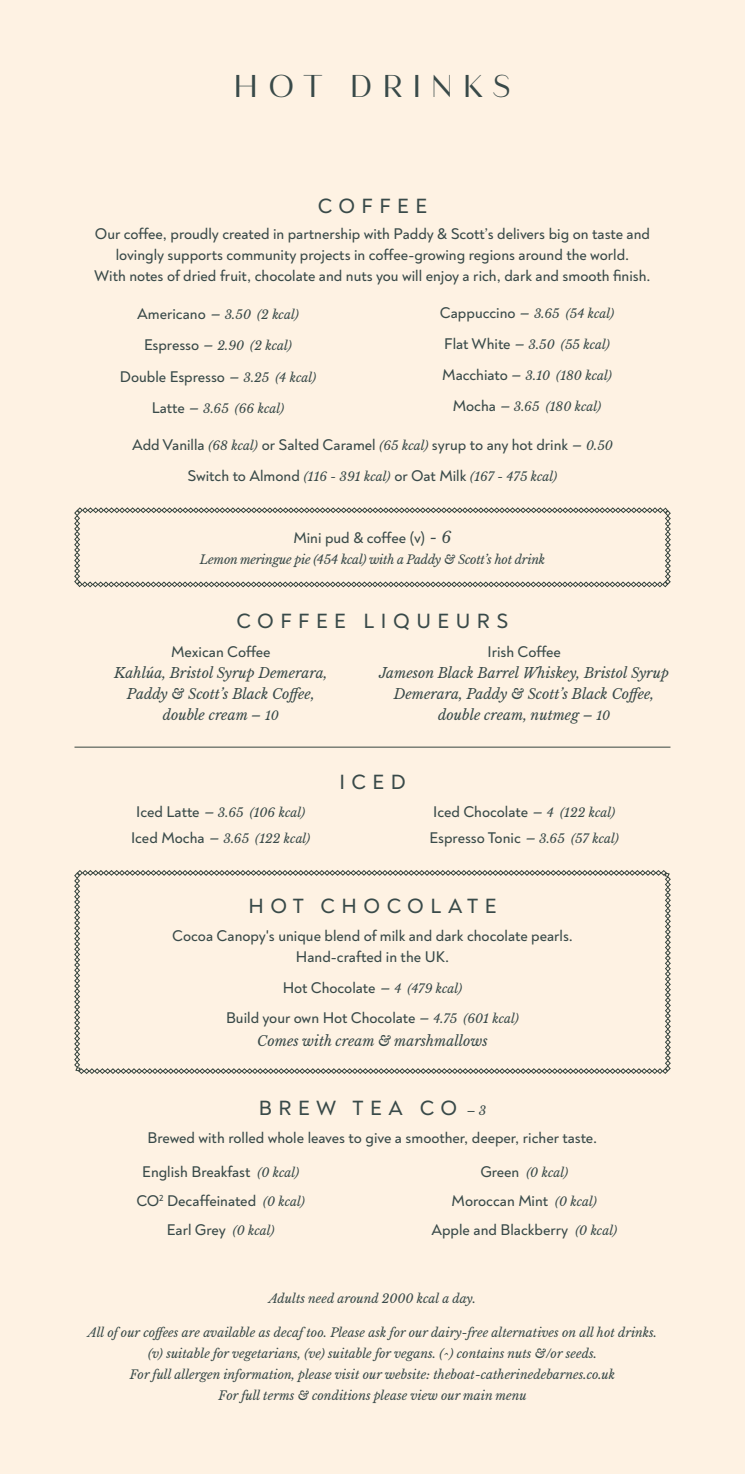
<style>
.page{position:relative;width:745px;height:1474px;background:#fff}
.page>*{position:absolute;margin:0;border:0;box-sizing:border-box;transform-origin:0 0}
.t1{font:31.5px "Modny";letter-spacing:.3em;color:#394a49}
.t2{font:500 21px "Noah Grotesque";letter-spacing:.31em;color:#394a49}
.t3{font:500 15.75px/21px "Noah Grotesque";color:#394a49;text-align:center}
.t4{font:italic 14px/21px "Libre Baskerville";color:#394a49;text-align:center}
.t5{font:italic 12.25px/21px "Libre Baskerville";color:#394a49;text-align:center}
.t6{font:italic 12.25px "Libre Baskerville";letter-spacing:-.02em;color:#394a49}
.s1{font-family:"Noah Grotesque";font-weight:500;font-style:normal;font-size:15.75px}
.s2{font-size:14px}
.s3{font-family:"Libre Baskerville";font-weight:400;font-style:italic;font-size:14px}
.s4{font-family:"Libre Baskerville";font-weight:400;font-style:italic;font-size:12.25px}
.s5{font-family:"Libre Baskerville";font-weight:400;font-style:italic}
.s6{font-size:12.25px}
</style>
<div class="page">
<div style="left:0;top:0;width:744px;height:1473px;background:#fef2e3"></div>
<svg style="left:74px;top:870px;width:596px;height:204px"></svg>
<hr style="left:74px;top:746px;width:596px;height:1px;background:#394a49">
<svg style="left:74px;top:507px;width:596px;height:80px"></svg>
<h1 class="t1" style="left:233px;top:67px;width:279px">HOT DRINKS</h1>
<h2 class="t2" style="left:317px;top:193px;width:111px">COFFEE</h2>
<p class="t3" style="left:94px;top:223px;width:557px">Our coffee, proudly created in partnership with Paddy &amp; Scott’s delivers big on taste and lovingly supports community projects in coffee-growing regions around the world.<br>With notes of dried fruit, chocolate and nuts you will enjoy a rich, dark and smooth finish.</p>
<p class="t5" style="left:137px;top:304px;width:163px"><span class="s1">Americano</span> <span class="s2">–</span> 3.50 (2 kcal)</p>
<p class="t5" style="left:144px;top:335px;width:149px"><span class="s1">Espresso</span> <span class="s2">–</span> 2.90 (2 kcal)</p>
<p class="t3" style="left:120px;top:366px;width:198px">Double Espresso <span class="s3">–</span> <span class="s4">3.25 (4 kcal)</span></p>
<p class="t5" style="left:152px;top:398px;width:134px"><span class="s1">Latte</span> <span class="s2">–</span> 3.65 (66 kcal)</p>
<p class="t5" style="left:439px;top:303px;width:176px"><span class="s1">Cappuccino</span> <span class="s2">–</span> 3.65 (54 kcal)</p>
<p class="t5" style="left:444px;top:334px;width:167px"><span class="s1">Flat White</span> <span class="s2">–</span> 3.50 (55 kcal)</p>
<p class="t5" style="left:442px;top:365px;width:171px"><span class="s1">Macchiato</span> <span class="s2">–</span> 3.10 (180 kcal)</p>
<p class="t5" style="left:452px;top:396px;width:150px"><span class="s1">Mocha</span> <span class="s2">–</span> 3.65 (180 kcal)</p>
<p class="t3" style="left:132px;top:434px;width:482px">Add Vanilla <span class="s4">(68 kcal)</span> or Salted Caramel <span class="s4">(65 kcal)</span> syrup to any hot drink <span class="s3">–</span> <span class="s4">0.50</span></p>
<p class="t5" style="left:187px;top:466px;width:371px"><span class="s1">Switch to Almond</span> (116 - 391 kcal) <span class="s1">or Oat Milk</span> (167 - 475 kcal)</p>
<p class="t3" style="left:293px;top:527px;width:159px">Mini pud &amp; coffee (v) <span class="s5">- 6</span></p>
<p class="t6" style="left:200px;top:552px;width:346px">Lemon meringue pie (454 kcal) with a Paddy &amp; Scott’s hot drink</p>
<h2 class="t2" style="left:236px;top:608px;width:273px">COFFEE LIQUEURS</h2>
<p class="t3" style="left:171px;top:641px;width:101px">Mexican Coffee</p>
<p class="t4" style="left:114px;top:662px;width:214px">Kahlúa, Bristol Syrup Demerara,<br>Paddy &amp; Scott’s Black Coffee, double cream – <span class="s6">10</span></p>
<p class="t3" style="left:487px;top:641px;width:75px">Irish Coffee</p>
<p class="t4" style="left:379px;top:662px;width:291px">Jameson Black Barrel Whiskey, Bristol Syrup<br>Demerara, Paddy &amp; Scott’s Black Coffee, double cream, nutmeg – <span class="s6">10</span></p>
<h2 class="t2" style="left:339px;top:768px;width:68px">ICED</h2>
<p class="t5" style="left:131px;top:799px;width:181px;line-height:26.2px"><span class="s1">Iced Latte</span> <span class="s2">–</span> 3.65 (106 kcal)<br><span class="s1">Iced Mocha</span> <span class="s2">–</span> 3.65 (122 kcal)</p>
<p class="t3" style="left:429px;top:798px;width:190px;line-height:26.2px;text-align:left">Iced Chocolate <span class="s3">–</span> <span class="s4">4 (122 kcal)<br></span>Espresso Tonic <span class="s3">–</span> <span class="s4">3.65 (57 kcal)</span></p>
<h2 class="t2" style="left:248px;top:892px;width:249px">HOT CHOCOLATE</h2>
<p class="t3" style="left:172px;top:925px;width:402px">Cocoa Canopy's unique blend of milk and dark chocolate pearls.<br>Hand-crafted in the UK.</p>
<p class="t3" style="left:226px;top:973px;width:294px;line-height:29.4px">Hot Chocolate <span class="s3">–</span> <span class="s4">4 (479 kcal)<br></span>Build your own Hot Chocolate <span class="s3">–</span> <span class="s4">4.75 (601 kcal)</span></p>
<p class="t4" style="left:257px;top:1030px;width:232px">Comes with cream &amp; marshmallows</p>
<h2 class="t2" style="left:258px;top:1094px;width:229px">BREW TEA CO <span class="s4">– 3</span></h2>
<p class="t3" style="left:142px;top:1121px;width:456px;line-height:33.8px;text-align:left;text-indent:5px">Brewed with rolled whole leaves to give a smoother, deeper, richer taste.<br>English Breakfast <span class="s4">(0 kcal)</span></p>
<p class="t3" style="left:136px;top:1186px;width:170px;line-height:28.7px">CO<sup>2</sup> Decaffeinated <span class="s4">(0 kcal)<br></span>Earl Grey <span class="s4">(0 kcal)</span></p>
<p class="t5" style="left:480px;top:1162px;width:89px"><span class="s1">Green</span> (0 kcal)</p>
<p class="t3" style="left:431px;top:1186px;width:187px;line-height:28.7px">Moroccan Mint <span class="s4">(0 kcal)<br></span>Apple and Blackberry <span class="s4">(0 kcal)</span></p>
<p class="t5" style="left:269px;top:1288px;width:208px">Adults need around 2000 kcal a day.</p>
<p class="t5" style="left:88px;top:1321px;width:570px">All of our coffees are available as decaf too. Please ask for our dairy-free alternatives on all hot drinks. (v) suitable for vegetarians, (ve) suitable for vegans. (^) contains nuts &amp;/or seeds.<br>For full allergen information, please visit our website: theboat-catherinedebarnes.co.uk<br>For full terms &amp; conditions please view our main menu</p>
</div>
